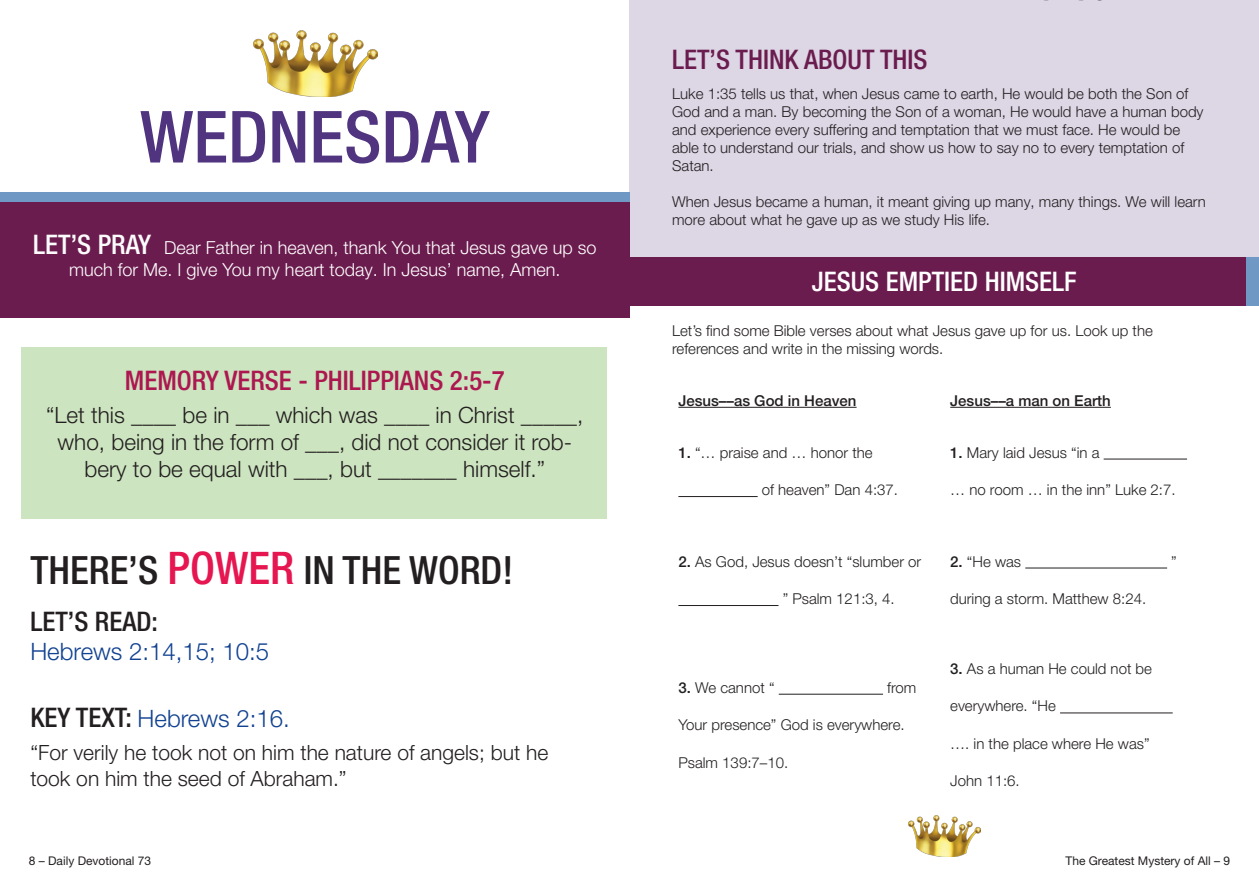
<style>
.page{position:relative;width:1259px;height:893px;background:#fff}
.page>*{position:absolute;margin:0;border:0;box-sizing:border-box;transform-origin:0 0}
.t1{font:500 condensed 72px "Helvetica Neue LT Pro";color:#50347f}
.t2{font:500 condensed 39px "Helvetica Neue LT Pro";color:#231f20}
.t3{font:500 condensed 27px "Helvetica Neue LT Pro";color:#ad1750}
.t4{font:500 condensed 27px "Helvetica Neue LT Pro";color:#6b1c4e}
.t5{font:500 condensed 27px "Helvetica Neue LT Pro";color:#fff}
.t6{font:500 condensed 27px "Helvetica Neue LT Pro";color:#231f20}
.t7{font:300 24px "Helvetica Neue LT Pro";color:#124291}
.t8{font:300 22.5px/27px "Helvetica Neue LT Pro";color:#231f20;text-align:center}
.t9{font:300 21px/25.2px "Helvetica Neue LT Pro";color:#231f20}
.t10{font:300 18px/21.6px "Helvetica Neue LT Pro";color:#fff;text-align:center}
.t11{font:300 15px/18px "Helvetica Neue LT Pro";color:#231f20}
.t12{font:500 15px "Helvetica Neue LT Pro";color:#231f20}
.t13{font:12px "Helvetica Neue LT Pro";color:#231f20}
.s1{font-weight:500;font-stretch:condensed;font-size:27px;color:#fcfbfc}
.s2{font-size:45px;color:#e51650}
.s3{font-weight:500;font-stretch:condensed;font-size:27px;color:#231f20}
.s4{font-weight:500}
</style>
<div class="page">
<img style="left:908px;top:815px;width:72px;height:41px">
<div style="left:629px;top:0;width:630px;height:282px;background:#dcd6e5"></div>
<div style="left:629px;top:257px;width:630px;height:48px;background:#6b1c4e"></div>
<div style="left:1246px;top:257px;width:13px;height:48px;background:#7098c4"></div>
<hr style="left:678px;top:407px;width:178px;height:1px;background:#231f20">
<hr style="left:950px;top:407px;width:161px;height:1px;background:#231f20">
<hr style="left:678px;top:496px;width:79px;height:1px;background:#231f20">
<hr style="left:1103px;top:459px;width:84px;height:1px;background:#231f20">
<hr style="left:678px;top:605px;width:100px;height:1px;background:#231f20">
<hr style="left:1025px;top:568px;width:142px;height:1px;background:#231f20">
<hr style="left:779px;top:694px;width:104px;height:1px;background:#231f20">
<hr style="left:1060px;top:713px;width:112px;height:1px;background:#231f20">
<div style="left:21px;top:347px;width:586px;height:171px;background:#cce4bf"></div>
<img style="left:253px;top:31px;width:125px;height:65px">
<div style="left:0;top:193px;width:629px;height:124px;background:#6b1c4e"></div>
<div style="left:0;top:193px;width:629px;height:9px;background:#7098c4"></div>
<p class="t1" style="left:140px;top:94px;width:351px">WEDNESDAY</p>
<p class="t10" style="left:33px;top:236px;width:565px"><span class="s1">LET’S PRAY</span> Dear Father in heaven, thank You that Jesus gave up so much for Me. I give You my heart today. In Jesus’ name, Amen.</p>
<p class="t3" style="left:125px;top:364px;width:381px">MEMORY VERSE - PHILIPPIANS 2:5-7</p>
<p class="t8" style="left:46px;top:401px;width:539px">“Let this ____ be in ___ which was ____ in Christ _____, who, being in the form of ___, did not consider it rob&shy;bery to be equal with ___, but _______ himself.”</p>
<p class="t2" style="left:30px;top:547px;width:484px">THERE’S <span class="s2">POWER</span> IN THE WORD!</p>
<p class="t6" style="left:30px;top:606px;width:129px">LET’S READ:</p>
<p class="t7" style="left:30px;top:637px;width:240px">Hebrews 2:14,15; 10:5</p>
<p class="t7" style="left:30px;top:703px;width:261px"><span class="s3">KEY TEXT:</span> Hebrews 2:16.</p>
<p class="t9" style="left:30px;top:740px;width:519px">“For verily he took not on him the nature of angels; but he took on him the seed of Abraham.”</p>
<p class="t13" style="left:29px;top:853px;width:124px">8 – Daily Devotional 73</p>
<p class="t4" style="left:672px;top:44px;width:257px">LET’S THINK ABOUT THIS</p>
<p class="t11" style="left:672px;top:84px;width:533px">Luke 1:35 tells us that, when Jesus came to earth, He would be both the Son of God and a man. By becoming the Son of a woman, He would have a human body and experience every suffering and temptation that we must face. He would be able to understand our trials, and show us how to say no to every temptation of Satan.</p>
<p class="t11" style="left:672px;top:192px;width:535px">When Jesus became a human, it meant giving up many, many things. We will learn more about what he gave up as we study His life.</p>
<p class="t5" style="left:811px;top:265px;width:266px">JESUS EMPTIED HIMSELF</p>
<p class="t11" style="left:672px;top:321px;width:482px">Let’s find some Bible verses about what Jesus gave up for us. Look up the references and write in the missing words.</p>
<p class="t12" style="left:678px;top:391px;width:180px">Jesus––as God in Heaven</p>
<p class="t12" style="left:950px;top:391px;width:162px">Jesus––a man on Earth</p>
<p class="t11" style="left:678px;top:443px;width:196px"><span class="s4">1.</span> “… praise and … honor the</p>
<p class="t11" style="left:762px;top:480px;width:138px">of heaven” Dan 4:37.</p>
<p class="t11" style="left:678px;top:552px;width:244px"><span class="s4">2.</span> As God, Jesus doesn’t “slumber or</p>
<p class="t11" style="left:782px;top:589px;width:113px">” Psalm 121:3, 4.</p>
<p class="t11" style="left:678px;top:678px;width:98px"><span class="s4">3.</span> We cannot “</p>
<p class="t11" style="left:887px;top:678px;width:31px">from</p>
<p class="t11" style="left:678px;top:715px;width:228px">Your presence” God is everywhere.</p>
<p class="t11" style="left:678px;top:753px;width:111px">Psalm 139:7–10.</p>
<p class="t11" style="left:950px;top:443px;width:151px"><span class="s4">1.</span> Mary laid Jesus “in a</p>
<p class="t11" style="left:950px;top:480px;width:227px">… no room … in the inn” Luke 2:7.</p>
<p class="t11" style="left:950px;top:552px;width:72px"><span class="s4">2.</span> “He was</p>
<p class="t11" style="left:1171px;top:552px;width:7px">”</p>
<p class="t11" style="left:950px;top:589px;width:197px">during a storm. Matthew 8:24.</p>
<p class="t11" style="left:950px;top:659px;width:203px"><span class="s4">3.</span> As a human He could not be</p>
<p class="t11" style="left:950px;top:697px;width:107px">everywhere. “He</p>
<p class="t11" style="left:950px;top:734px;width:201px">…. in the place where He was”</p>
<p class="t11" style="left:950px;top:772px;width:71px">John 11:6.</p>
<p class="t13" style="left:1065px;top:853px;width:166px">The Greatest Mystery of All – 9</p>
</div>
